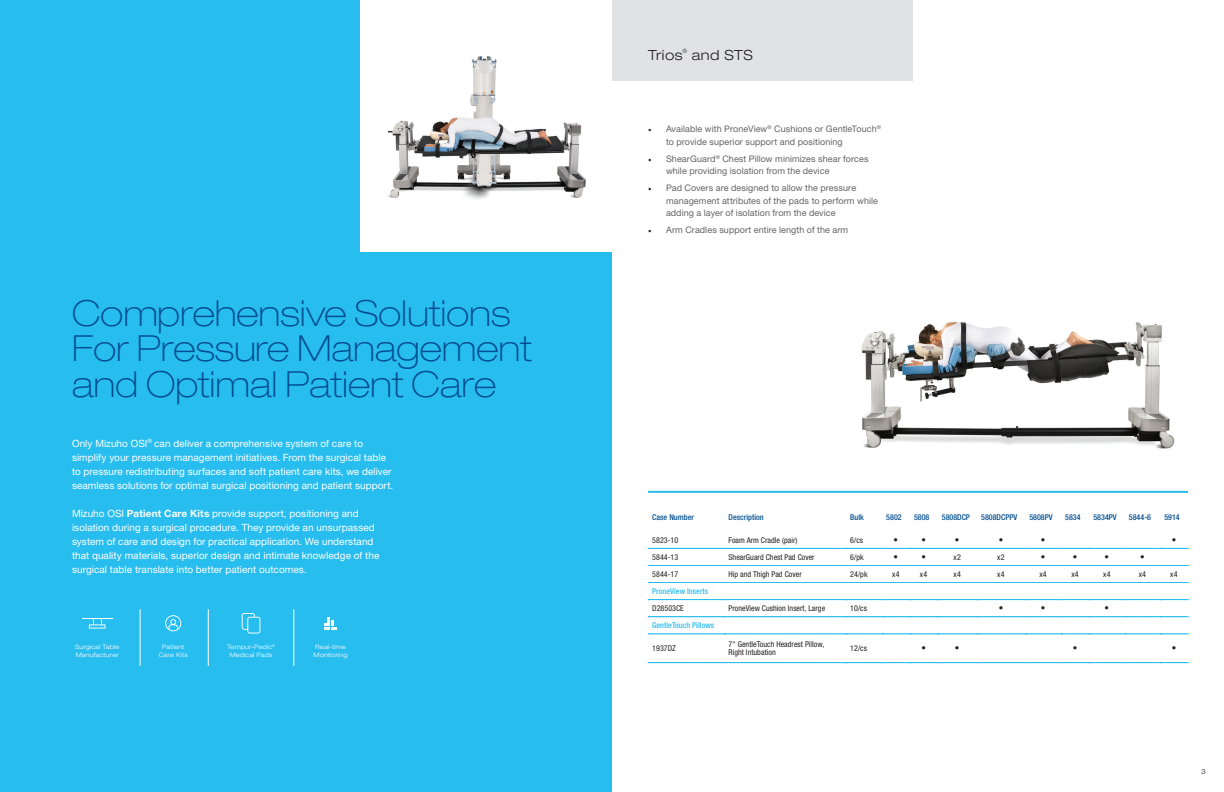
<style>
.page{position:relative;width:1224px;height:792px;background:#fff}
.page>*{position:absolute;margin:0;border:0;box-sizing:border-box;transform-origin:0 0}
.t1{font:100 expanded 36px "Helvetica Neue LT Std";color:#004d8f}
.t2{font:300 expanded 14px "Helvetica Neue";letter-spacing:.035em;color:#231f20}
.t3{font:10px/14px "Helvetica Neue LT Std";letter-spacing:.005em;color:#fff}
.t4{font:9px/12.5px "Helvetica Neue LT Std";letter-spacing:.01em;color:#636366}
.Mizuho_Table_Content{font:condensed 9px "Helvetica Neue LT Std";color:#231f20}
.Mizuho_Table_Content-2{font:condensed 8px/8px "Helvetica Neue LT Std";letter-spacing:.005em;color:#231f20}
.Mizuho_Chart_Header{font:500 condensed 8px "Helvetica Neue LT Std";letter-spacing:.005em;color:#004d8f}
.Mizuho_Chart_Header-2{font:500 condensed 8px "Helvetica Neue LT Std";letter-spacing:.005em;color:#28bdef}
.t5{font:300 expanded 7px "Helvetica Neue LT Std";color:#231f20}
.t6{font:300 expanded 6.1px "Helvetica Neue LT Std";letter-spacing:.03em;color:#fff}
.t7{font:300 expanded 5.8px "Helvetica Neue";color:#231f20}
.s1{font-weight:700}
.s2{font-family:"Minion Pro";color:#231f20}
</style>
<div class="page">
<div style="left:0;top:0;width:612px;height:792px;background:#28bdef"></div>
<img style="left:861px;top:322px;width:314px;height:127px">
<div style="left:612px;top:0;width:300px;height:81px;background:#e1e2e4"></div>
<svg style="left:648px;top:548px;width:541px;height:1px"></svg>
<svg style="left:648px;top:565px;width:541px;height:1px"></svg>
<svg style="left:648px;top:582px;width:541px;height:1px"></svg>
<svg style="left:648px;top:599px;width:541px;height:1px"></svg>
<svg style="left:648px;top:617px;width:541px;height:1px"></svg>
<svg style="left:648px;top:634px;width:541px;height:1px"></svg>
<svg style="left:648px;top:663px;width:541px;height:1px"></svg>
<hr style="left:648px;top:491px;width:540px;height:2px;background:#28bdef">
<hr style="left:140px;top:609px;width:1px;height:57px;background:#fff">
<hr style="left:208px;top:609px;width:1px;height:57px;background:#fff">
<hr style="left:294px;top:609px;width:1px;height:57px;background:#fff">
<svg style="left:165px;top:615px;width:16px;height:16px"></svg>
<hr style="left:82px;top:618px;width:30px;height:1px;background:#fff">
<svg style="left:89px;top:619px;width:17px;height:10px"></svg>
<svg style="left:242px;top:613px;width:18px;height:21px"></svg>
<svg style="left:324px;top:617px;width:13px;height:13px"></svg>
<div style="left:360px;top:0;width:252px;height:252px;background:#fff"></div>
<img style="left:388px;top:56px;width:198px;height:143px">
<p class="t1" style="left:72px;top:292px;width:440px">Comprehensive Solutions</p>
<p class="t1" style="left:72px;top:327px;width:461px">For Pressure Management</p>
<p class="t1" style="left:72px;top:362px;width:426px">and Optimal Patient Care</p>
<p class="t3" style="left:72px;top:436px;width:323px">Only Mizuho OSI<sup>®</sup> can deliver a comprehensive system of care to simplify your pressure management initiatives. From the surgical table to pressure redistributing surfaces and soft patient care kits, we deliver seamless solutions for optimal surgical positioning and patient support.</p>
<p class="t3" style="left:72px;top:506px;width:309px">Mizuho OSI <span class="s1">Patient Care Kits</span> provide support, positioning and isolation during a surgical procedure. They provide an unsurpassed system of care and design for practical application. We understand that quality materials, superior design and intimate knowledge of the surgical table translate into better patient outcomes.</p>
<p class="t6" style="left:75px;top:643px;width:46px">Surgical Table</p>
<p class="t6" style="left:76px;top:651px;width:45px">Manufacturer</p>
<p class="t6" style="left:162px;top:643px;width:24px">Patient</p>
<p class="t6" style="left:159px;top:651px;width:31px">Care Kits</p>
<p class="t6" style="left:227px;top:643px;width:50px">Tempur-Pedic<sup>®</sup></p>
<p class="t6" style="left:230px;top:651px;width:44px">Medical Pads</p>
<p class="t6" style="left:315px;top:643px;width:32px">Real-time</p>
<p class="t6" style="left:314px;top:651px;width:36px">Monitoring</p>
<p class="t2" style="left:648px;top:46px;width:36px">Trios</p>
<p class="t7" style="left:683px;top:48px;width:6px">®</p>
<p class="t2" style="left:692px;top:46px;width:63px">and STS</p>
<p class="t4" style="left:666px;top:123px;width:217px;text-indent:-18px"><span class="s2">•</span> Available with ProneView<sup>®</sup> Cushions or GentleTouch<sup>® </sup>to provide superior support and positioning</p>
<p class="t4" style="left:666px;top:152px;width:204px;text-indent:-18px"><span class="s2">•</span> ShearGuard<sup>®</sup> Chest Pillow minimizes shear forces while providing isolation from the device</p>
<p class="t4" style="left:666px;top:181px;width:214px;text-indent:-18px"><span class="s2">•</span> Pad Covers are designed to allow the pressure management attributes of the pads to perform while adding a layer of isolation from the device</p>
<p class="t4" style="left:648px;top:223px;width:202px"><span class="s2">•</span> Arm Cradles support entire length of the arm</p>
<p class="Mizuho_Chart_Header" style="left:652px;top:512px;width:43px">Case Number</p>
<p class="Mizuho_Chart_Header" style="left:729px;top:512px;width:37px">Description</p>
<p class="Mizuho_Chart_Header" style="left:850px;top:512px;width:15px">Bulk</p>
<p class="Mizuho_Chart_Header" style="left:886px;top:512px;width:17px">5802</p>
<p class="Mizuho_Chart_Header" style="left:914px;top:512px;width:17px">5808</p>
<p class="Mizuho_Chart_Header" style="left:942px;top:512px;width:30px">5808DCP</p>
<p class="Mizuho_Chart_Header" style="left:981px;top:512px;width:38px">5808DCPPV</p>
<p class="Mizuho_Chart_Header" style="left:1029px;top:512px;width:25px">5808PV</p>
<p class="Mizuho_Chart_Header" style="left:1065px;top:512px;width:17px">5834</p>
<p class="Mizuho_Chart_Header" style="left:1093px;top:512px;width:25px">5834PV</p>
<p class="Mizuho_Chart_Header" style="left:1129px;top:512px;width:24px">5844-6</p>
<p class="Mizuho_Chart_Header" style="left:1164px;top:512px;width:17px">5914</p>
<p class="Mizuho_Table_Content-2" style="left:652px;top:536px;width:28px">5823-10</p>
<p class="Mizuho_Table_Content-2" style="left:729px;top:536px;width:70px">Foam Arm Cradle (pair)</p>
<p class="Mizuho_Table_Content-2" style="left:850px;top:536px;width:14px">6/cs</p>
<p class="Mizuho_Table_Content" style="left:894px;top:535px;width:6px">•</p>
<p class="Mizuho_Table_Content" style="left:921px;top:535px;width:6px">•</p>
<p class="Mizuho_Table_Content" style="left:955px;top:535px;width:6px">•</p>
<p class="Mizuho_Table_Content" style="left:999px;top:535px;width:6px">•</p>
<p class="Mizuho_Table_Content" style="left:1041px;top:535px;width:6px">•</p>
<p class="Mizuho_Table_Content" style="left:1172px;top:535px;width:6px">•</p>
<p class="Mizuho_Table_Content-2" style="left:652px;top:553px;width:28px">5844-13</p>
<p class="Mizuho_Table_Content-2" style="left:729px;top:553px;width:88px">ShearGuard Chest Pad Cover</p>
<p class="Mizuho_Table_Content-2" style="left:850px;top:553px;width:15px">6/pk</p>
<p class="Mizuho_Table_Content" style="left:894px;top:552px;width:6px">•</p>
<p class="Mizuho_Table_Content" style="left:921px;top:552px;width:6px">•</p>
<p class="Mizuho_Table_Content-2" style="left:953px;top:553px;width:9px">x2</p>
<p class="Mizuho_Table_Content-2" style="left:997px;top:553px;width:9px">x2</p>
<p class="Mizuho_Table_Content" style="left:1041px;top:552px;width:6px">•</p>
<p class="Mizuho_Table_Content" style="left:1073px;top:552px;width:6px">•</p>
<p class="Mizuho_Table_Content" style="left:1105px;top:552px;width:6px">•</p>
<p class="Mizuho_Table_Content" style="left:1140px;top:552px;width:6px">•</p>
<p class="Mizuho_Table_Content-2" style="left:652px;top:570px;width:28px">5844-17</p>
<p class="Mizuho_Table_Content-2" style="left:729px;top:570px;width:75px">Hip and Thigh Pad Cover</p>
<p class="Mizuho_Table_Content-2" style="left:850px;top:570px;width:19px">24/pk</p>
<p class="Mizuho_Table_Content-2" style="left:892px;top:570px;width:9px">x4</p>
<p class="Mizuho_Table_Content-2" style="left:920px;top:570px;width:9px">x4</p>
<p class="Mizuho_Table_Content-2" style="left:954px;top:570px;width:9px">x4</p>
<p class="Mizuho_Table_Content-2" style="left:997px;top:570px;width:9px">x4</p>
<p class="Mizuho_Table_Content-2" style="left:1039px;top:570px;width:9px">x4</p>
<p class="Mizuho_Table_Content-2" style="left:1071px;top:570px;width:9px">x4</p>
<p class="Mizuho_Table_Content-2" style="left:1103px;top:570px;width:9px">x4</p>
<p class="Mizuho_Table_Content-2" style="left:1139px;top:570px;width:9px">x4</p>
<p class="Mizuho_Table_Content-2" style="left:1170px;top:570px;width:9px">x4</p>
<p class="Mizuho_Chart_Header-2" style="left:652px;top:586px;width:58px">ProneView Inserts</p>
<p class="Mizuho_Table_Content-2" style="left:652px;top:604px;width:33px">D28503CE</p>
<p class="Mizuho_Table_Content-2" style="left:729px;top:604px;width:98px">ProneView Cushion Insert, Large</p>
<p class="Mizuho_Table_Content-2" style="left:850px;top:604px;width:18px">10/cs</p>
<p class="Mizuho_Table_Content" style="left:999px;top:603px;width:6px">•</p>
<p class="Mizuho_Table_Content" style="left:1041px;top:603px;width:6px">•</p>
<p class="Mizuho_Table_Content" style="left:1105px;top:603px;width:6px">•</p>
<p class="Mizuho_Chart_Header-2" style="left:652px;top:621px;width:64px">GentleTouch Pillows</p>
<p class="Mizuho_Table_Content-2" style="left:652px;top:644px;width:25px">1937DZ</p>
<p class="Mizuho_Table_Content-2" style="left:729px;top:640px;width:97px">7" GentleTouch Headrest Pillow,<br>Right Intubation</p>
<p class="Mizuho_Table_Content-2" style="left:850px;top:644px;width:18px">12/cs</p>
<p class="Mizuho_Table_Content" style="left:921px;top:643px;width:6px">•</p>
<p class="Mizuho_Table_Content" style="left:955px;top:643px;width:6px">•</p>
<p class="Mizuho_Table_Content" style="left:1073px;top:643px;width:6px">•</p>
<p class="Mizuho_Table_Content" style="left:1172px;top:643px;width:6px">•</p>
<p class="t5" style="left:1201px;top:767px;width:6px">3</p>
</div>
